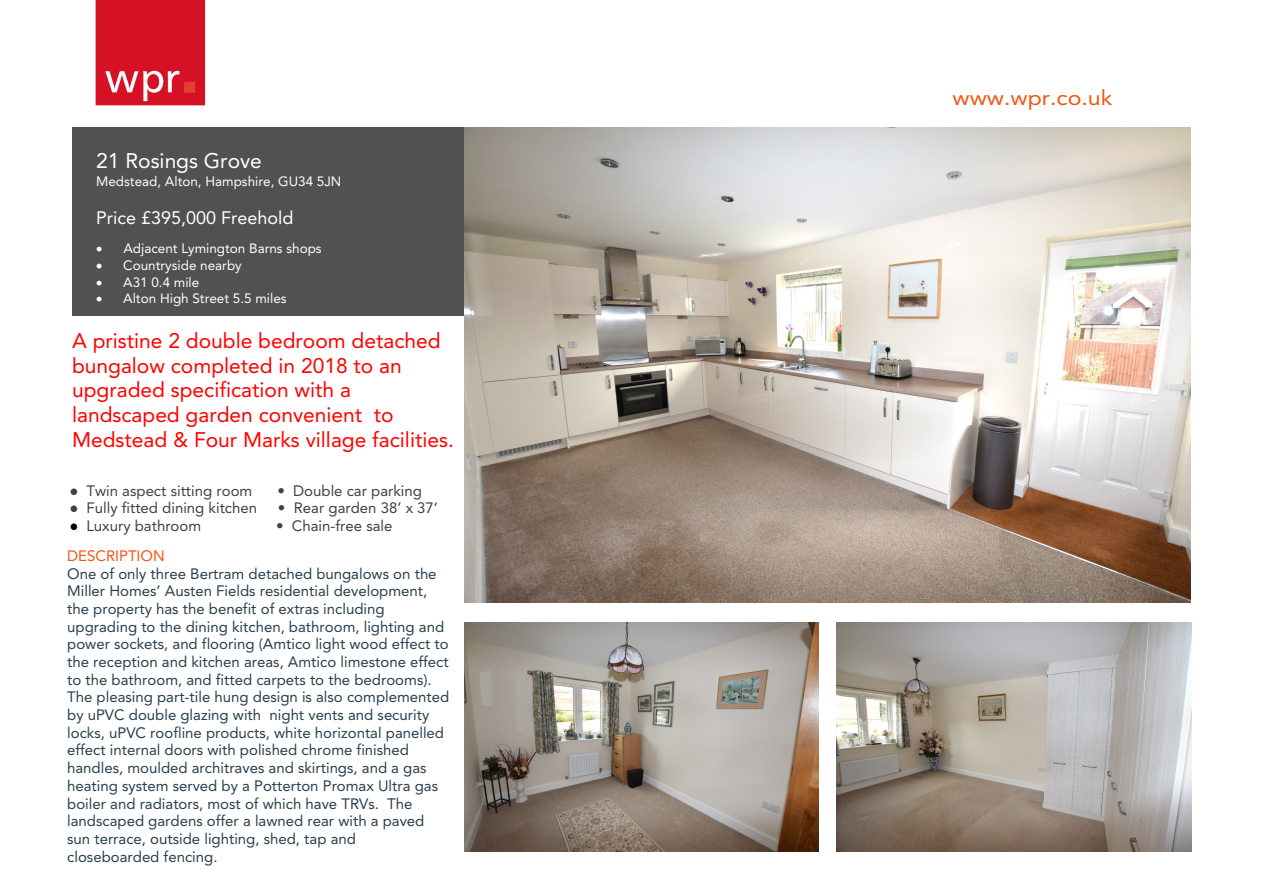
<style>
.page{position:relative;width:1263px;height:893px;background:#fff}
.page>*{position:absolute;margin:0;border:0;box-sizing:border-box;transform-origin:0 0}
.t1{font:21px/24.8px "Avenir LT Std";color:#f00}
.t2{font:21px "Avenir LT Std";color:#fff}
.t3{font:21px "Avenir LT Std";color:#f25513;scale:1.11 1}
.t4{font:18px "Avenir LT Std";color:#fff}
.t5{font:15px/17.7px "Avenir LT Std";color:#2a3f4e}
.t6{font:15px "Avenir LT Std";color:#404040}
.t7{font:15px "Avenir LT Std";color:#f25513}
.t8{font:13.5px/17px "Avenir LT Std";color:#fff}
.s1{font-family:"Times New Roman"}
.s2{font-family:"Times New Roman";color:#000}
</style>
<div class="page">
<img style="left:96px;top:0;width:109px;height:105px">
<div style="left:72px;top:127px;width:392px;height:189px;background:#515151"></div>
<img style="left:465px;top:128px;width:725px;height:475px">
<img style="left:465px;top:622px;width:354px;height:230px">
<img style="left:837px;top:622px;width:354px;height:230px">
<h1 class="t2" style="left:96px;top:152px;width:167px">21 Rosings Grove</h1>
<p class="t8" style="left:96px;top:174px;width:247px">Medstead, Alton, Hampshire, GU34 5JN</p>
<p class="t4" style="left:96px;top:211px;width:199px">Price £395,000 Freehold</p>
<p class="t8" style="left:123px;top:241px;width:200px">Adjacent Lymington Barns shops<br>Countryside nearby<br>A31 0.4 mile<br>Alton High Street 5.5 miles</p>
<h1 class="t1" style="left:72px;top:330px;width:383px">A pristine 2 double bedroom detached bungalow completed in 2018 to an upgraded specification with a landscaped garden convenient to Medstead &amp; Four Marks village facilities.</h1>
<p class="t6" style="left:70px;top:484px;width:184px"><span class="s1">●</span> Twin aspect sitting room</p>
<p class="t6" style="left:277px;top:484px;width:146px">• Double car parking</p>
<p class="t6" style="left:70px;top:502px;width:189px"><span class="s1">●</span> Fully fitted dining kitchen</p>
<p class="t6" style="left:278px;top:502px;width:162px">• Rear garden 38’ x 37’</p>
<p class="t6" style="left:70px;top:520px;width:133px"><span class="s2">●</span> Luxury bathroom</p>
<p class="t6" style="left:276px;top:520px;width:118px">• Chain-free sale</p>
<p class="t7" style="left:67px;top:550px;width:99px">DESCRIPTION</p>
<p class="t5" style="left:67px;top:566px;width:383px">One of only three Bertram detached bungalows on the Miller Homes’ Austen Fields residential development, the property has the benefit of extras including upgrading to the dining kitchen, bathroom, lighting and power sockets, and flooring (Amtico light wood effect to the reception and kitchen areas, Amtico limestone effect to the bathroom, and fitted carpets to the bedrooms).<br>The pleasing part-tile hung design is also complemented by uPVC double glazing with night vents and security locks, uPVC roofline products, white horizontal panelled effect internal doors with polished chrome finished handles, moulded architraves and skirtings, and a gas heating system served by a Potterton Promax Ultra gas boiler and radiators, most of which have TRVs. The landscaped gardens offer a lawned rear with a paved sun terrace, outside lighting, shed, tap and closeboarded fencing.</p>
<h1 class="t3" style="left:952px;top:89px;width:146px">www.wpr.co.uk</h1>
</div>
